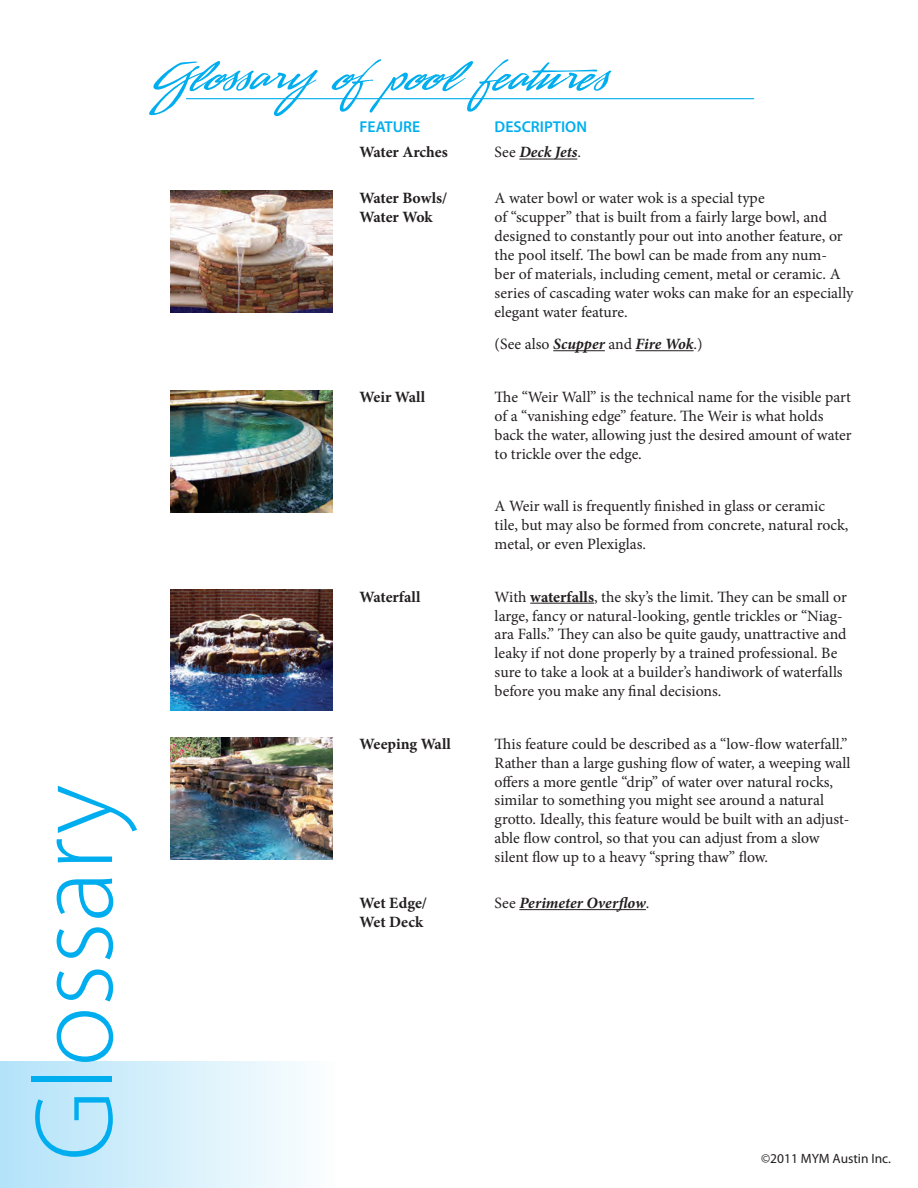
<style>
.page{position:relative;width:918px;height:1188px;background:#fff}
.page>*{position:absolute;margin:0;border:0;box-sizing:border-box;transform-origin:0 0}
.t1{font:300 112.95px "Myriad Pro";color:#00aeef}
.t2{font:72px "LHF Sofia Script";color:#00aeef}
.t3{font:15.75px/18.9px "Minion Pro";color:#231f20}
.t4{font:700 15.75px "Minion Pro";letter-spacing:-.005em;color:#231f20}
.t5{font:italic 700 15.75px "Minion Pro";color:#231f20}
.t6{font:600 15.75px "Myriad Pro";color:#00aeef}
.t7{font:13.5px "Myriad Pro";color:#231f20}
.s1{font-weight:400;font-style:normal}
.s2{font-weight:700}
</style>
<div class="page">
<hr style="left:186px;top:98px;width:568px;height:1px;background:#00aeef">
<div style="left:0;top:1062px;width:335px;height:126px;background:linear-gradient(to right,#b3e3f9,#fcfefe)"></div>
<hr style="left:519px;top:159px;width:58px;height:1px;background:#231f20">
<hr style="left:553px;top:350px;width:52px;height:1px;background:#231f20">
<hr style="left:636px;top:350px;width:58px;height:1px;background:#231f20">
<hr style="left:530px;top:603px;width:64px;height:1px;background:#231f20">
<hr style="left:519px;top:909px;width:127px;height:1px;background:#231f20">
<img style="left:171px;top:191px;width:162px;height:121px">
<img style="left:171px;top:391px;width:162px;height:121px">
<img style="left:171px;top:589px;width:162px;height:122px">
<img style="left:171px;top:738px;width:162px;height:121px">
<p class="t1" style="left:6px;top:1161px;width:378px;rotate:-90deg">Glossary</p>
<p class="t2" style="left:162px;top:22px;width:452px">Glossary of pool features</p>
<p class="t6" style="left:360px;top:117px;width:62px">FEATURE</p>
<p class="t6" style="left:495px;top:117px;width:94px">DESCRIPTION</p>
<p class="t4" style="left:360px;top:141px;width:90px">Water Arches</p>
<p class="t5" style="left:495px;top:141px;width:88px"><span class="s1">See</span> Deck Jets<span class="s1">.</span></p>
<p class="t4" style="left:360px;top:187px;width:89px">Water Bowls/</p>
<p class="t3" style="left:495px;top:189px;width:272px">A water bowl or water wok is a special type</p>
<p class="t4" style="left:360px;top:206px;width:75px">Water Wok</p>
<p class="t3" style="left:495px;top:208px;width:360px">of “scupper” that is built from a fairly large bowl, and designed to constantly pour out into another feature, or the pool itself. The bowl can be made from any num-<br>ber of materials, including cement, metal or ceramic. A series of cascading water woks can make for an especially elegant water feature.</p>
<p class="t5" style="left:495px;top:333px;width:209px"><span class="s1">(See also</span> Scupper <span class="s1">and</span> Fire Wok<span class="s1">.)</span></p>
<p class="t4" style="left:360px;top:386px;width:67px">Weir Wall</p>
<p class="t3" style="left:495px;top:387px;width:358px">The “Weir Wall” is the technical name for the visible part of a “vanishing edge” feature. The Weir is what holds back the water, allowing just the desired amount of water to trickle over the edge.</p>
<p class="t3" style="left:495px;top:497px;width:355px">A Weir wall is frequently finished in glass or ceramic tile, but may also be formed from concrete, natural rock, metal, or even Plexiglas.</p>
<p class="t4" style="left:360px;top:585px;width:62px">Waterfall</p>
<p class="t3" style="left:495px;top:587px;width:354px">With <span class="s2">waterfalls</span>, the sky’s the limit. They can be small or large, fancy or natural-looking, gentle trickles or “Niag&shy;ara Falls.” They can also be quite gaudy, unattractive and leaky if not done properly by a trained professional. Be sure to take a look at a builder’s handiwork of waterfalls before you make any final decisions.</p>
<p class="t4" style="left:360px;top:733px;width:93px">Weeping Wall</p>
<p class="t3" style="left:495px;top:734px;width:357px">This feature could be described as a “low-flow waterfall.” Rather than a large gushing flow of water, a weeping wall offers a more gentle “drip” of water over natural rocks, similar to something you might see around a natural grotto. Ideally, this feature would be built with an adjust&shy;able flow control, so that you can adjust from a slow silent flow up to a heavy “spring thaw” flow.</p>
<p class="t4" style="left:360px;top:892px;width:69px">Wet Edge/</p>
<p class="t5" style="left:495px;top:892px;width:156px"><span class="s1">See</span> Perimeter Overflow<span class="s1">.</span></p>
<p class="t4" style="left:360px;top:911px;width:65px">Wet Deck</p>
<p class="t7" style="left:761px;top:1150px;width:131px">©2011 MYM Austin Inc.</p>
</div>
